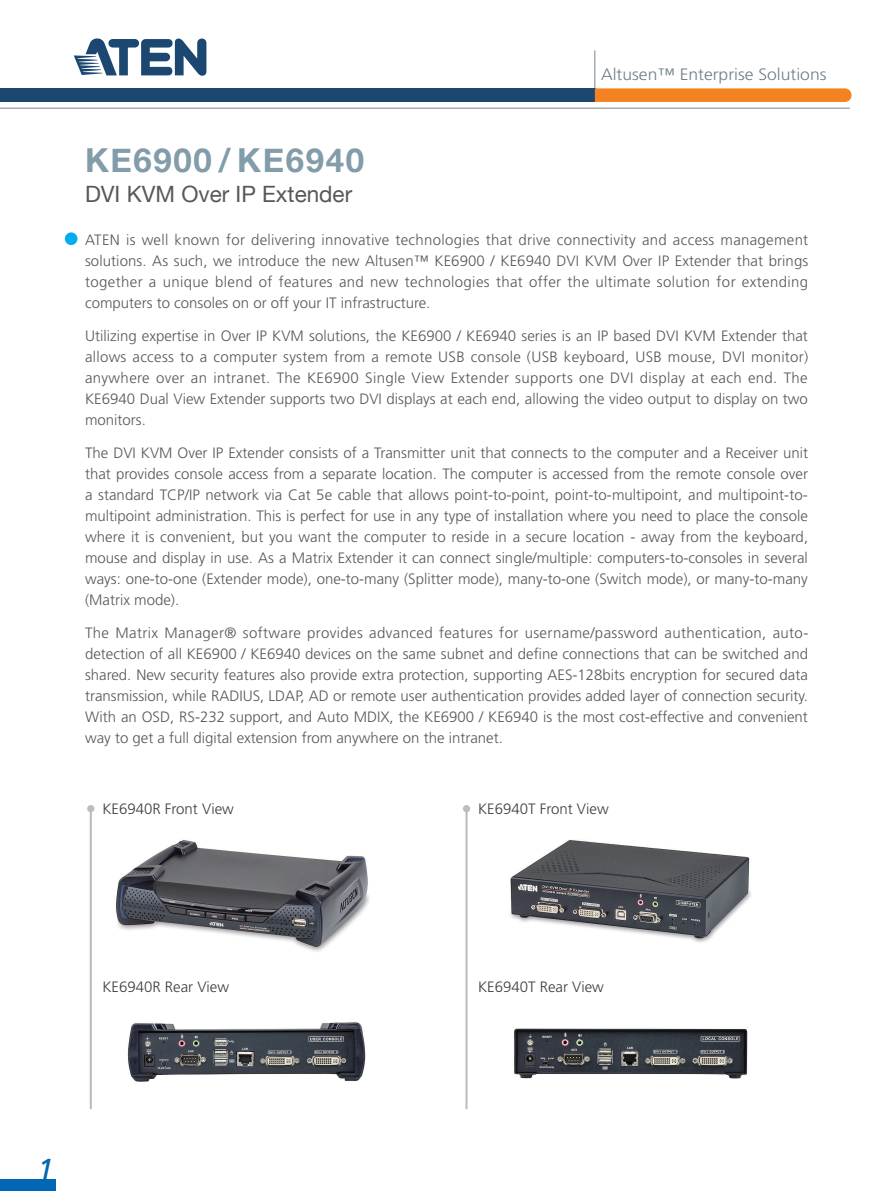
<style>
.page{position:relative;width:893px;height:1191px;background:#fff}
.page>*{position:absolute;margin:0;border:0;box-sizing:border-box;transform-origin:0 0}
.t1{font:700 33px "Helvetica Neue";letter-spacing:.05em;color:#839ca9}
.t2{font:italic 30.3px "Frutiger";color:#0166b3}
.t3{font:22.5px "Helvetica Neue";color:#57585a}
.t4{font:300 16.5px "Frutiger";color:#707e88;scale:1.06 1}
.t5{font:300 15px/21px "Frutiger";color:#57585a;text-align:justify}
.t6{font:300 15px "Frutiger";color:#3e3e3f}
</style>
<div class="page">
<hr style="left:594px;top:50px;width:1px;height:39px;background:#808285">
<div style="left:0;top:88px;width:595px;height:14px;background:#1c4771"></div>
<hr style="left:0;top:108px;width:850px;height:1px;background:#808285">
<svg style="left:595px;top:88px;width:256px;height:14px;background:#f58627"></svg>
<svg style="left:74px;top:38px;width:132px;height:38px"></svg>
<div style="left:0;top:1179px;width:55px;height:12px;background:#0166b3"></div>
<div style="left:65px;top:232px;width:12px;height:13px;background:#00aeef;border-radius:50%"></div>
<div style="left:87px;top:805px;width:7px;height:7px;background:#bcbdc0;border-radius:50%"></div>
<div style="left:463px;top:805px;width:7px;height:7px;background:#bcbdc0;border-radius:50%"></div>
<hr style="left:90px;top:809px;width:2px;height:300px;background:#bcbdc0">
<hr style="left:465px;top:809px;width:3px;height:300px;background:#bcbdc0">
<img style="left:116px;top:840px;width:254px;height:112px">
<img style="left:510px;top:839px;width:241px;height:104px">
<img style="left:127px;top:1022px;width:239px;height:60px">
<img style="left:514px;top:1028px;width:234px;height:51px">
<h1 class="t1" style="left:85px;top:140px;width:281px">KE6900 / KE6940</h1>
<h3 class="t3" style="left:85px;top:181px;width:269px">DVI KVM Over IP Extender</h3>
<p class="t4" style="left:601px;top:65px;width:214px">Altusen™ Enterprise Solutions</p>
<p class="t5" style="left:85px;top:229px;width:725px">ATEN is well known for delivering innovative technologies that drive connectivity and access management solutions. As such, we introduce the new Altusen™ KE6900 / KE6940 DVI KVM Over IP Extender that brings together a unique blend of features and new technologies that offer the ultimate solution for extending computers to consoles on or off your IT infrastructure.</p>
<p class="t5" style="left:85px;top:325px;width:725px">Utilizing expertise in Over IP KVM solutions, the KE6900 / KE6940 series is an IP based DVI KVM Extender that allows access to a computer system from a remote USB console (USB keyboard, USB mouse, DVI monitor) anywhere over an intranet. The KE6900 Single View Extender supports one DVI display at each end. The KE6940 Dual View Extender supports two DVI displays at each end, allowing the video output to display on two monitors.</p>
<p class="t5" style="left:85px;top:442px;width:725px">The DVI KVM Over IP Extender consists of a Transmitter unit that connects to the computer and a Receiver unit that provides console access from a separate location. The computer is accessed from the remote console over a standard TCP/IP network via Cat 5e cable that allows point-to-point, point-to-multipoint, and multipoint-to&shy;multipoint administration. This is perfect for use in any type of installation where you need to place the console where it is convenient, but you want the computer to reside in a secure location - away from the keyboard, mouse and display in use. As a Matrix Extender it can connect single/multiple: computers-to-consoles in several ways: one-to-one (Extender mode), one-to-many (Splitter mode), many-to-one (Switch mode), or many-to-many (Matrix mode).</p>
<p class="t5" style="left:85px;top:622px;width:725px">The Matrix Manager® software provides advanced features for username/password authentication, auto&shy;detection of all KE6900 / KE6940 devices on the same subnet and define connections that can be switched and shared. New security features also provide extra protection, supporting AES-128bits encryption for secured data transmission, while RADIUS, LDAP, AD or remote user authentication provides added layer of connection security.<br>With an OSD, RS-232 support, and Auto MDIX, the KE6900 / KE6940 is the most cost-effective and convenient way to get a full digital extension from anywhere on the intranet.</p>
<p class="t6" style="left:102px;top:801px;width:133px">KE6940R Front View</p>
<p class="t6" style="left:102px;top:978px;width:128px">KE6940R Rear View</p>
<p class="t6" style="left:478px;top:801px;width:132px">KE6940T Front View</p>
<p class="t6" style="left:478px;top:978px;width:127px">KE6940T Rear View</p>
<h2 class="t2" style="left:38px;top:1152px;width:18px">1</h2>
</div>
